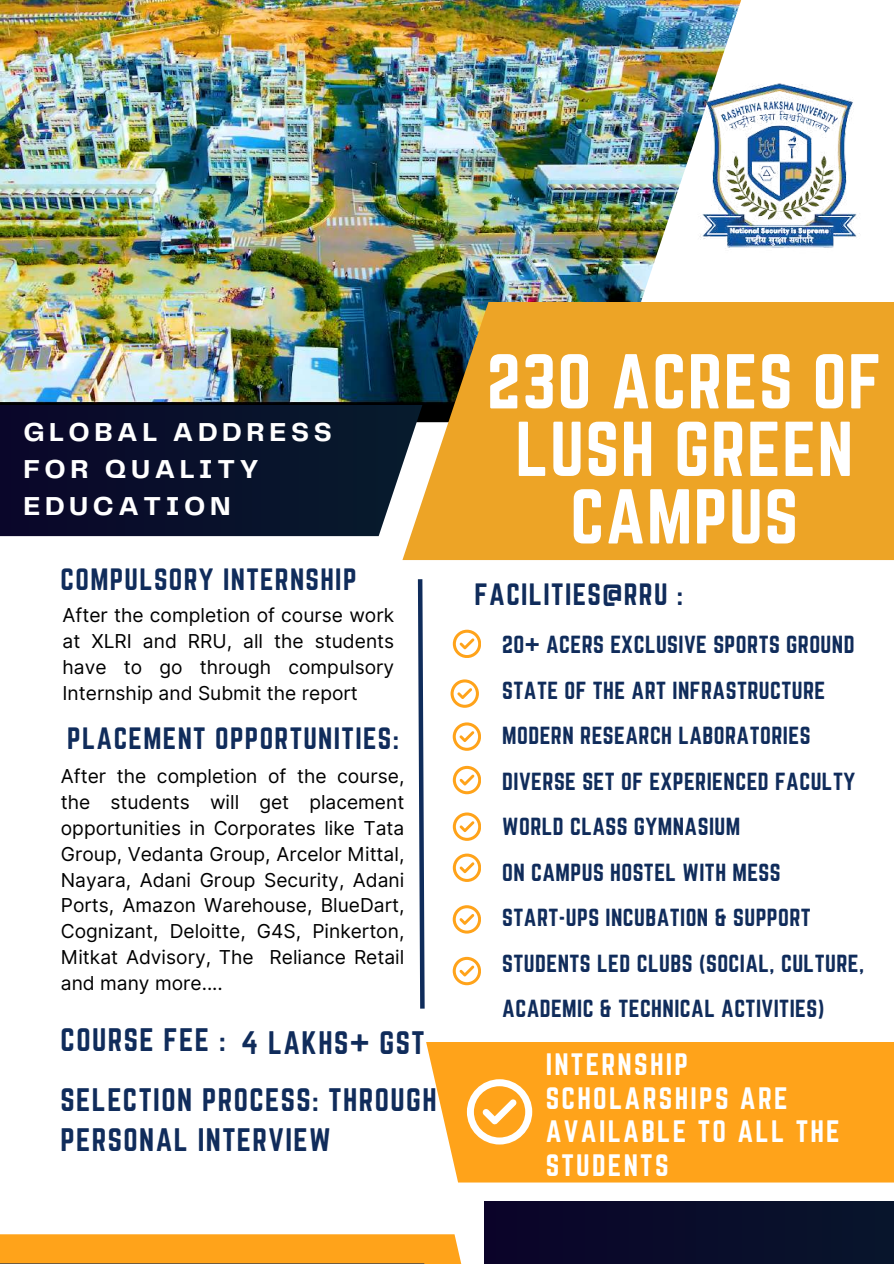
<style>
.page{position:relative;width:894px;height:1264px;background:#fff}
.page>*{position:absolute;margin:0;border:0;box-sizing:border-box;transform-origin:0 0}
.t1{font:67.8px/67.5px "Norwester";letter-spacing:.02em;color:#fff;text-align:center}
.t2{font:28.5px/57.2px "Norwester";letter-spacing:.05em;color:#102c5b}
.t3{font:27.15px/33.8px "Norwester";letter-spacing:.085em;color:#fff}
.t4{font:27px "Norwester";letter-spacing:.05em;color:#102c5b}
.t5{font:700 27px/37.2px "Telegraf";letter-spacing:.17em;color:#fff}
.t6{font:21.6px/45.5px "Norwester";letter-spacing:.02em;color:#102c5b}
.t7{font:19.2px/25.8px "Inter";color:#000;text-align:justify}
</style>
<div class="page">
<img style="left:0;top:0;width:741px;height:405px">
<svg style="left:0;top:405px;width:402px;height:131px;background:#0c132e"></svg>
<svg style="left:402px;top:302px;width:491px;height:258px;background:#de9e2c"></svg>
<div style="left:484px;top:1201px;width:409px;height:62px;background:#090c2a"></div>
<div style="left:426px;top:1042px;width:467px;height:140px;background:#ffa31a"></div>
<div style="left:0;top:1234px;width:514px;height:29px;background:#ffa31a"></div>
<svg style="left:452px;top:629px;width:29px;height:29px"></svg>
<svg style="left:452px;top:722px;width:28px;height:28px"></svg>
<svg style="left:452px;top:766px;width:29px;height:28px"></svg>
<svg style="left:452px;top:812px;width:29px;height:28px"></svg>
<svg style="left:452px;top:853px;width:29px;height:28px"></svg>
<svg style="left:452px;top:905px;width:28px;height:28px"></svg>
<svg style="left:417px;top:579px;width:8px;height:430px"></svg>
<svg style="left:467px;top:1079px;width:65px;height:65px"></svg>
<hr style="left:0;top:1263px;width:484px;height:1px;background:#0f2c5b">
<img style="left:684px;top:71px;width:176px;height:190px">
<svg style="left:450px;top:679px;width:28px;height:28px"></svg>
<svg style="left:452px;top:956px;width:28px;height:29px"></svg>
<h3 class="t5" style="left:23px;top:414px;width:310px">GLOBAL ADDRESS<br>FOR QUALITY<br>EDUCATION</h3>
<h3 class="t4" style="left:61px;top:563px;width:297px">COMPULSORY INTERNSHIP</h3>
<p class="t7" style="left:63px;top:602px;width:333px">After the completion of course work at XLRI and RRU, all the students have to go through compulsory Internship and Submit the report</p>
<h3 class="t4" style="left:67px;top:722px;width:333px">PLACEMENT OPPORTUNITIES:</h3>
<p class="t7" style="left:61px;top:763px;width:345px">After the completion of the course, the students will get placement opportunities in Corporates like Tata Group, Vedanta Group, Arcelor Mittal, Nayara, Adani Group Security, Adani Ports, Amazon Warehouse, BlueDart, Cognizant, Deloitte, G4S, Pinkerton, Mitkat Advisory, The Reliance Retail and many more....</p>
<h2 class="t2" style="left:61px;top:1014px;width:377px;text-indent:180px">4 LAKHS+ GST<br>SELECTION PROCESS: THROUGH</h2>
<h2 class="t2" style="left:61px;top:1110px;width:272px">PERSONAL INTERVIEW</h2>
<h2 class="t2" style="left:61px;top:1011px;width:166px">COURSE FEE :</h2>
<h1 class="t1" style="left:486px;top:347px;width:396px">230 ACRES OF<br>LUSH GREEN<br>CAMPUS</h1>
<h3 class="t4" style="left:474px;top:578px;width:210px">FACILITIES@RRU :</h3>
<p class="t6" style="left:502px;top:622px;width:363px">20+ ACERS EXCLUSIVE SPORTS GROUND<br>STATE OF THE ART INFRASTRUCTURE<br>MODERN RESEARCH LABORATORIES<br>DIVERSE SET OF EXPERIENCED FACULTY<br>WORLD CLASS GYMNASIUM<br>ON CAMPUS HOSTEL WITH MESS<br>START-UPS INCUBATION &amp; SUPPORT<br>STUDENTS LED CLUBS (SOCIAL, CULTURE,<br>ACADEMIC &amp; TECHNICAL ACTIVITIES)</p>
<h3 class="t3" style="left:545px;top:1047px;width:295px">INTERNSHIP<br>SCHOLARSHIPS ARE<br>AVAILABLE TO ALL THE<br>STUDENTS</h3>
</div>
